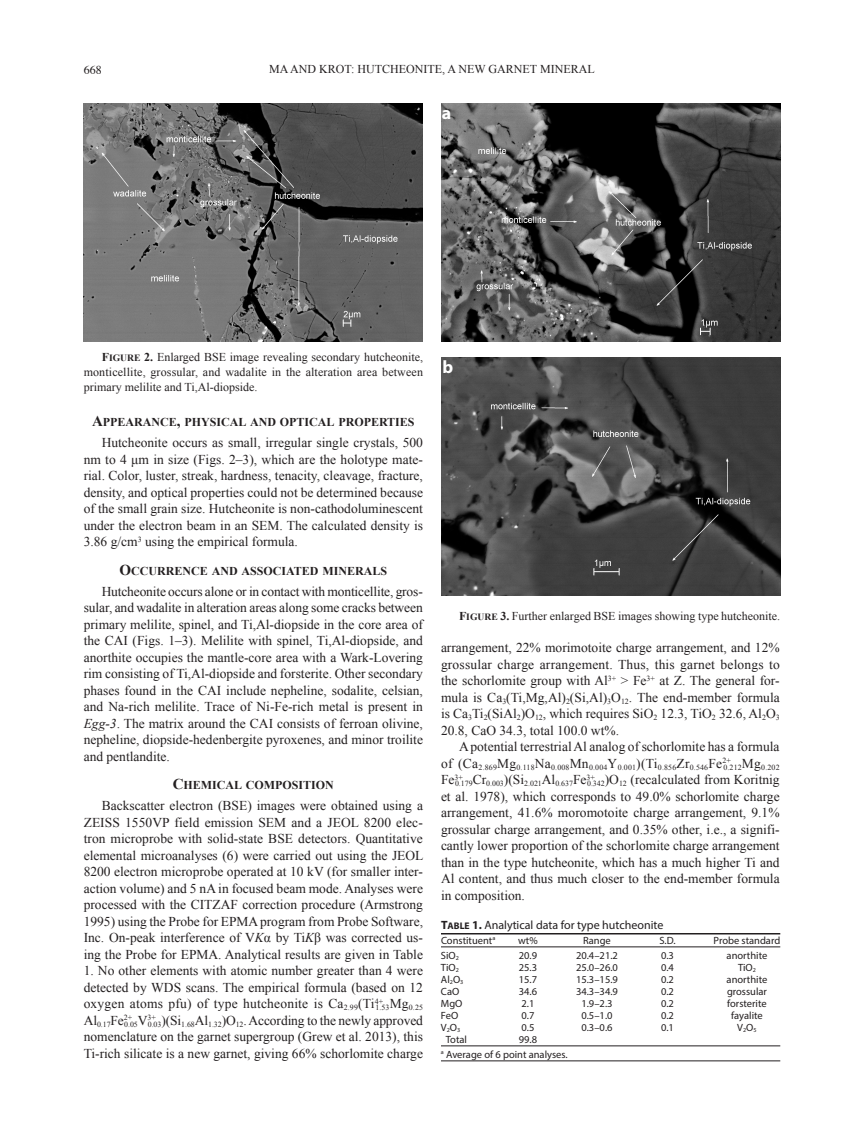
<style>
.page{position:relative;width:864px;height:1134px;background:#fff}
.page>*{position:absolute;margin:0;border:0;box-sizing:border-box;transform-origin:0 0}
.lettering{font:700 18px "Myriad Pro";color:#fff}
.text{font:13.5px/16.5px "Times New Roman";color:#231f20;text-align:justify}
.t1{font:12px/15px "Times New Roman";color:#231f20;text-align:justify}
.hda{font:12px "Times New Roman PS Bold MT SC800";color:#231f20}
.table_title{font:12px "Myriad Pro";color:#231f20}
.t2{font:12px "Times";color:#231f20}
.table_text{font:10.5px "Myriad Pro";color:#231f20}
.Table-last_line{font:10.5px "Myriad Pro";color:#231f20}
.text-2{font:7.8px "Times New Roman";letter-spacing:.02em;color:#231f20}
.text-3{font:7.8px "Times New Roman";color:#231f20}
.s1{font-family:"Times New Roman PS Bold MT SC800"}
.s2{font-family:"Times New Roman PS Bold MT SC800";font-size:9.6px}
.s3{font-size:15px}
.s4{font-style:italic}
.s5{font-family:"Myriad Pro Bold SC800"}
.s6{font-family:"Myriad Pro Bold SC800";font-size:9.6px}
.s7{font-weight:700}
</style>
<div class="page">
<img style="left:84px;top:104px;width:339px;height:238px">
<hr style="left:441px;top:933px;width:339px;height:1px;background:#231f20">
<hr style="left:441px;top:946px;width:339px;height:1px;background:#231f20">
<hr style="left:441px;top:1046px;width:339px;height:1px;background:#231f20">
<hr style="left:441px;top:1060px;width:339px;height:1px;background:#231f20">
<img style="left:441px;top:104px;width:339px;height:238px">
<img style="left:441px;top:358px;width:339px;height:238px">
<p class="t2" style="left:84px;top:58px;width:20px">668</p>
<p class="t1" style="left:269px;top:61px;width:327px">MA AND KROT: HUTCHEONITE, A NEW GARNET MINERAL</p>
<p class="lettering" style="left:442px;top:101px;width:11px">a</p>
<p class="t1" style="left:84px;top:349px;width:341px;text-indent:18px"><span class="s1">F</span><span class="s2">IGURE</span> <span class="s1">2.</span> Enlarged BSE image revealing secondary hutcheonite, monticellite, grossular, and wadalite in the alteration area between primary melilite and Ti,Al-diopside.</p>
<p class="hda" style="left:92px;top:414px;width:324px"><span class="s3">A</span>PPEARANCE<span class="s3">,</span> PHYSICAL AND OPTICAL PROPERTIES</p>
<p class="text" style="left:84px;top:434px;width:341px;text-indent:18px">Hutcheonite occurs as small, irregular single crystals, 500 nm to 4 μm in size (Figs. 2–3), which are the holotype mate&shy;rial. Color, luster, streak, hardness, tenacity, cleavage, fracture, density, and optical properties could not be determined because of the small grain size. Hutcheonite is non-cathodoluminescent under the electron beam in an SEM. The calculated density is 3.86 g/cm<sup>3</sup> using the empirical formula.</p>
<p class="hda" style="left:120px;top:563px;width:269px"><span class="s3">O</span>CCURRENCE AND ASSOCIATED MINERALS</p>
<p class="text" style="left:84px;top:583px;width:341px;text-indent:18px">Hutcheonite occurs alone or in contact with monticellite, gros&shy;sular, and wadalite in alteration areas along some cracks between primary melilite, spinel, and Ti,Al-diopside in the core area of the CAI (Figs. 1–3). Melilite with spinel, Ti,Al-diopside, and anorthite occupies the mantle-core area with a Wark-Lovering rim consisting of Ti,Al-diopside and forsterite. Other secondary phases found in the CAI include nepheline, sodalite, celsian, and Na-rich melilite. Trace of Ni-Fe-rich metal is present in <span class="s4">Egg-3</span>. The matrix around the CAI consists of ferroan olivine, nepheline, diopside-hedenbergite pyroxenes, and minor troilite and pentlandite.</p>
<p class="hda" style="left:173px;top:777px;width:163px"><span class="s3">C</span>HEMICAL COMPOSITION</p>
<p class="text" style="left:84px;top:797px;width:341px;text-indent:18px">Backscatter electron (BSE) images were obtained using a ZEISS 1550VP field emission SEM and a JEOL 8200 elec&shy;tron microprobe with solid-state BSE detectors. Quantitative elemental microanalyses (6) were carried out using the JEOL 8200 electron microprobe operated at 10 kV (for smaller inter&shy;action volume) and 5 nA in focused beam mode. Analyses were processed with the CITZAF correction procedure (Armstrong 1995) using the Probe for EPMA program from Probe Software, Inc. On-peak interference of V<span class="s4">K</span>α by Ti<span class="s4">K</span>β was corrected us&shy;ing the Probe for EPMA. Analytical results are given in Table</p>
<p class="text" style="left:84px;top:962px;width:341px">1. No other elements with atomic number greater than 4 were detected by WDS scans. The empirical formula (based on 12 oxygen atoms pfu) of type hutcheonite is Ca<sub>2.99</sub>(Ti<sup>4+</sup></p>
<p class="text-2" style="left:375px;top:1003px;width:49px">1.53<sup>Mg</sup>0.25</p>
<p class="text-2" style="left:84px;top:1019px;width:50px"><sup>Al</sup>0.17<sup>Fe</sup>2+</p>
<p class="text-2" style="left:124px;top:1019px;width:33px">0.05<sup>V</sup>3+</p>
<p class="text" style="left:84px;top:1012px;width:341px;text-indent:64px"><sub>0.03</sub>)(Si<sub>1.68</sub>Al<sub>1.32</sub>)O<sub>12</sub>. According to the newly approved nomenclature on the garnet supergroup (Grew et al. 2013), this Ti-rich silicate is a new garnet, giving 66% schorlomite charge</p>
<p class="lettering" style="left:442px;top:355px;width:12px">b</p>
<p class="t1" style="left:459px;top:608px;width:323px"><span class="s1">F</span><span class="s2">IGURE</span> <span class="s1">3.</span> Further enlarged BSE images showing type hutcheonite.</p>
<p class="text" style="left:441px;top:639px;width:340px">arrangement, 22% morimotoite charge arrangement, and 12% grossular charge arrangement. Thus, this garnet belongs to the schorlomite group with Al<sup>3+</sup> &gt; Fe<sup>3+</sup> at Z. The general for&shy;mula is Ca<sub>3</sub>(Ti,Mg,Al)<sub>2</sub>(Si,Al)<sub>3</sub>O<sub>12</sub>. The end-member formula is Ca<sub>3</sub>Ti<sub>2</sub>(SiAl<sub>2</sub>)O<sub>12</sub>, which requires SiO<sub>2</sub> 12.3, TiO<sub>2</sub> 32.6, Al<sub>2</sub>O<sub>3<br></sub>20.8, CaO 34.3, total 100.0 wt%.</p>
<p class="text" style="left:459px;top:738px;width:322px">A potential terrestrial Al analog of schorlomite has a formula</p>
<p class="text-2" style="left:441px;top:762px;width:292px"><sup>of</sup> <sup>(Ca</sup>2.869<sup>Mg</sup>0.118<sup>Na</sup>0.008<sup>Mn</sup>0.004<sup>Y</sup>0.001<sup>)(Ti</sup>0.856<sup>Zr</sup>0.546<sup>Fe</sup>2+</p>
<p class="text-2" style="left:723px;top:762px;width:58px">0.212<sup>Mg</sup>0.202</p>
<p class="text" style="left:441px;top:771px;width:23px">Fe<sup>3+</sup></p>
<p class="text-3" style="left:455px;top:779px;width:141px">0.179<sup>Cr</sup>0.003<sup>)(Si</sup>2.021<sup>Al</sup>0.637<sup>Fe</sup>3+</p>
<p class="text" style="left:441px;top:771px;width:340px;text-indent:146px"><sub>0.342</sub>)O<sub>12</sub> (recalculated from Koritnig et al. 1978), which corresponds to 49.0% schorlomite charge arrangement, 41.6% moromotoite charge arrangement, 9.1% grossular charge arrangement, and 0.35% other, i.e., a signifi&shy;cantly lower proportion of the schorlomite charge arrangement than in the type hutcheonite, which has a much higher Ti and Al content, and thus much closer to the end-member formula in composition.</p>
<p class="table_title" style="left:441px;top:917px;width:224px"><span class="s5">T</span><span class="s6">able</span> <span class="s7">1.</span> Analytical data for type hutcheonite</p>
<p class="Table-last_line" style="left:441px;top:934px;width:56px">Constituent<sup>a</sup></p>
<p class="Table-last_line" style="left:518px;top:934px;width:21px">wt%</p>
<p class="Table-last_line" style="left:583px;top:934px;width:29px">Range</p>
<p class="Table-last_line" style="left:659px;top:934px;width:18px">S.D.</p>
<p class="Table-last_line" style="left:714px;top:934px;width:68px">Probe standard</p>
<p class="table_text" style="left:441px;top:949px;width:20px">SiO<sub>2</sub></p>
<p class="table_text" style="left:519px;top:949px;width:20px">20.9</p>
<p class="table_text" style="left:576px;top:949px;width:43px">20.4–21.2</p>
<p class="table_text" style="left:661px;top:949px;width:14px">0.3</p>
<p class="table_text" style="left:727px;top:949px;width:42px">anorthite</p>
<p class="table_text" style="left:441px;top:961px;width:19px">TiO<sub>2</sub></p>
<p class="table_text" style="left:519px;top:961px;width:20px">25.3</p>
<p class="table_text" style="left:576px;top:961px;width:43px">25.0–26.0</p>
<p class="table_text" style="left:661px;top:961px;width:14px">0.4</p>
<p class="table_text" style="left:738px;top:961px;width:19px">TiO<sub>2</sub></p>
<p class="table_text" style="left:441px;top:973px;width:24px">Al<sub>2</sub>O<sub>3</sub></p>
<p class="table_text" style="left:519px;top:973px;width:20px">15.7</p>
<p class="table_text" style="left:576px;top:973px;width:43px">15.3–15.9</p>
<p class="table_text" style="left:661px;top:973px;width:14px">0.2</p>
<p class="table_text" style="left:727px;top:973px;width:42px">anorthite</p>
<p class="table_text" style="left:441px;top:985px;width:20px">CaO</p>
<p class="table_text" style="left:519px;top:985px;width:20px">34.6</p>
<p class="table_text" style="left:576px;top:985px;width:43px">34.3–34.9</p>
<p class="table_text" style="left:661px;top:985px;width:14px">0.2</p>
<p class="table_text" style="left:727px;top:985px;width:41px">grossular</p>
<p class="table_text" style="left:441px;top:997px;width:23px">MgO</p>
<p class="table_text" style="left:522px;top:997px;width:14px">2.1</p>
<p class="table_text" style="left:581px;top:997px;width:33px">1.9–2.3</p>
<p class="table_text" style="left:661px;top:997px;width:14px">0.2</p>
<p class="table_text" style="left:727px;top:997px;width:41px">forsterite</p>
<p class="table_text" style="left:441px;top:1009px;width:19px">FeO</p>
<p class="table_text" style="left:522px;top:1009px;width:14px">0.7</p>
<p class="table_text" style="left:581px;top:1009px;width:33px">0.5–1.0</p>
<p class="table_text" style="left:661px;top:1009px;width:14px">0.2</p>
<p class="table_text" style="left:731px;top:1009px;width:33px">fayalite</p>
<p class="table_text" style="left:441px;top:1021px;width:21px">V<sub>2</sub>O<sub>3</sub></p>
<p class="table_text" style="left:522px;top:1021px;width:14px">0.5</p>
<p class="table_text" style="left:581px;top:1021px;width:33px">0.3–0.6</p>
<p class="table_text" style="left:661px;top:1021px;width:14px">0.1</p>
<p class="table_text" style="left:737px;top:1021px;width:21px">V<sub>2</sub>O<sub>5</sub></p>
<p class="Table-last_line" style="left:446px;top:1033px;width:23px">Total</p>
<p class="Table-last_line" style="left:519px;top:1033px;width:20px">99.8</p>
<p class="Table-last_line" style="left:441px;top:1048px;width:128px"><sup>a</sup> Average of 6 point analyses.</p>
</div>
